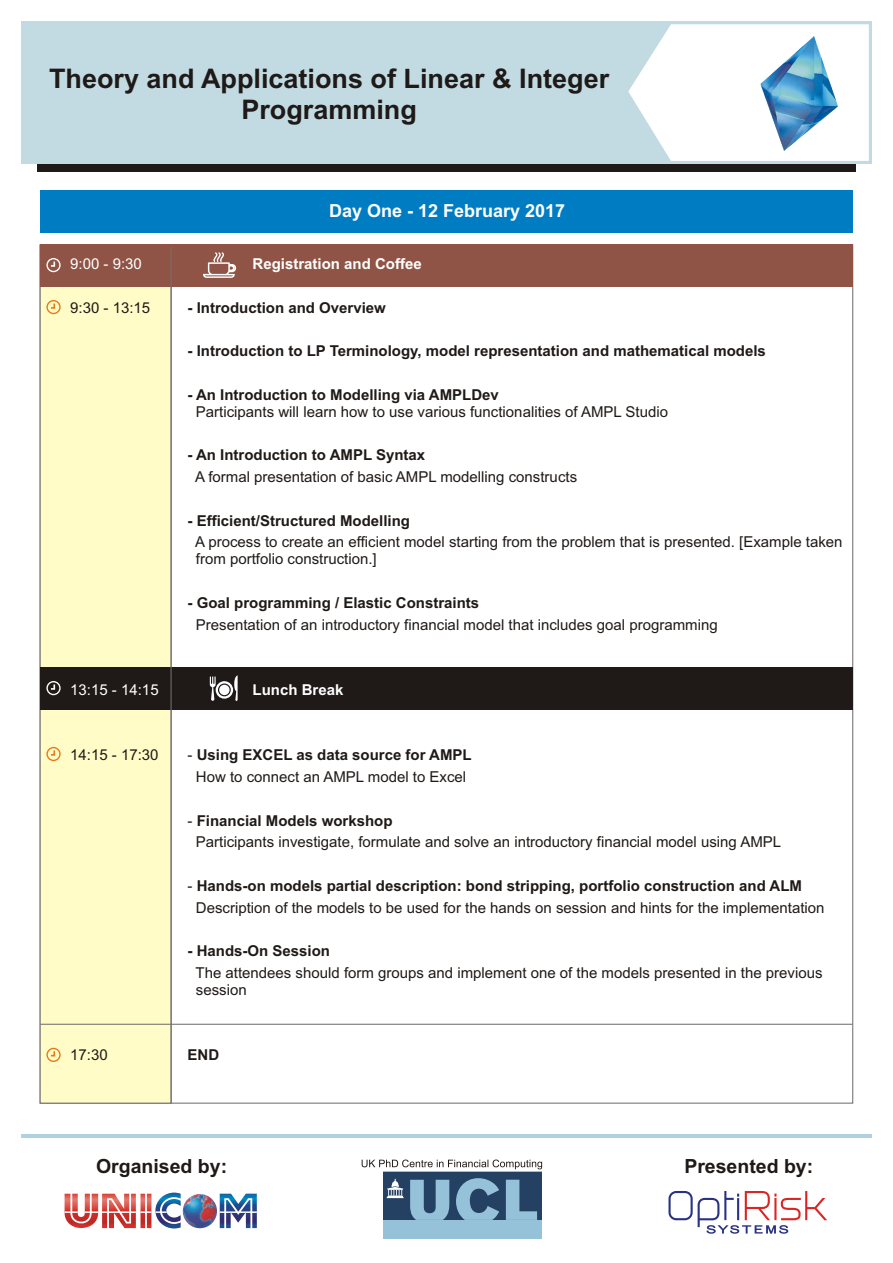
<style>
.page{position:relative;width:893px;height:1263px;background:#fff}
.page>*{position:absolute;margin:0;border:0;box-sizing:border-box;transform-origin:0 0}
.t1{font:700 27px/30.2px "Arial";color:#1f1a17;text-align:center}
.t2{font:700 19.5px "Arial";color:#1f1a17}
.t3{font:700 18px "Arial";color:#fff}
.t4{font:15px/21.8px "Arial";color:#1f1a17}
.t5{font:700 15px "Arial";color:#1f1a17}
.t6{font:700 15px "Arial";color:#fff}
.t7{font:15px "Arial";color:#fff}
.s1{font-weight:700}
</style>
<div class="page">
<div style="left:37px;top:94px;width:819px;height:78px;background:#1f1a17"></div>
<div style="left:21px;top:21px;width:851px;height:143px;background:#c2dbe3"></div>
<div style="left:39px;top:244px;width:133px;height:860px;background:#fffcc7"></div>
<div style="left:40px;top:244px;width:813px;height:42px;background:#8f5445"></div>
<div style="left:40px;top:667px;width:813px;height:42px;background:#1f1a17"></div>
<svg style="left:46px;top:300px;width:15px;height:14px"></svg>
<svg style="left:46px;top:747px;width:15px;height:14px"></svg>
<svg style="left:46px;top:1048px;width:15px;height:14px"></svg>
<hr style="left:40px;top:1024px;width:813px;height:1px;background:#737070">
<hr style="left:171px;top:247px;width:1px;height:856px;background:#737070">
<div style="left:40px;top:190px;width:813px;height:43px;background:#007dc2"></div>
<svg style="left:203px;top:252px;width:33px;height:26px"></svg>
<svg style="left:46px;top:258px;width:15px;height:14px"></svg>
<svg style="left:210px;top:675px;width:28px;height:26px"></svg>
<svg style="left:46px;top:681px;width:15px;height:14px"></svg>
<svg style="left:628px;top:24px;width:241px;height:137px;background:#f6fafb"></svg>
<img style="left:756px;top:33px;width:84px;height:121px">
<hr style="left:21px;top:1134px;width:851px;height:4px;background:#b0d1e0">
<img style="left:65px;top:1192px;width:192px;height:37px">
<svg style="left:668px;top:1191px;width:159px;height:43px"></svg>
<svg style="left:362px;top:1159px;width:180px;height:10px"></svg>
<div style="left:383px;top:1172px;width:159px;height:67px;background:#96c2d9"></div>
<div style="left:383px;top:1172px;width:159px;height:47px;background:#244063"></div>
<svg style="left:410px;top:1178px;width:127px;height:42px"></svg>
<svg style="left:387px;top:1178px;width:17px;height:20px"></svg>
<h1 class="t1" style="left:49px;top:66px;width:562px">Theory and Applications of Linear &amp; Integer<br>Programming</h1>
<p class="t3" style="left:329px;top:204px;width:238px">Day One - 12 February 2017</p>
<p class="t7" style="left:70px;top:258px;width:73px">9:00 - 9:30</p>
<p class="t6" style="left:252px;top:258px;width:171px">Registration and Coffee</p>
<p class="t4" style="left:70px;top:298px;width:82px">9:30 - 13:15</p>
<p class="t5" style="left:187px;top:302px;width:200px">- Introduction and Overview</p>
<p class="t5" style="left:187px;top:345px;width:580px">- Introduction to LP Terminology, model representation and mathematical models</p>
<p class="t5" style="left:187px;top:389px;width:313px">- An Introduction to Modelling via AMPLDev</p>
<p class="t4" style="left:196px;top:402px;width:474px">Participants will learn how to use various functionalities of AMPL Studio</p>
<p class="t5" style="left:187px;top:449px;width:239px">- An Introduction to AMPL Syntax</p>
<p class="t4" style="left:195px;top:467px;width:384px">A formal presentation of basic AMPL modelling constructs</p>
<p class="t5" style="left:187px;top:515px;width:224px">- Efficient/Structured Modelling</p>
<p class="t4" style="left:195px;top:535px;width:649px;line-height:16.8px">A process to create an efficient model starting from the problem that is presented. [Example taken from portfolio construction.]</p>
<p class="t5" style="left:187px;top:597px;width:293px">- Goal programming / Elastic Constraints</p>
<p class="t4" style="left:196px;top:615px;width:523px">Presentation of an introductory financial model that includes goal programming</p>
<p class="t7" style="left:70px;top:684px;width:90px">13:15 - 14:15</p>
<p class="t6" style="left:252px;top:684px;width:92px">Lunch Break</p>
<p class="t4" style="left:70px;top:745px;width:90px">14:15 - 17:30</p>
<p class="t4" style="left:187px;top:745px;width:286px;text-align:center">- <span class="s1">Using EXCEL as data source for AMPL<br></span>How to connect an AMPL model to Excel</p>
<p class="t4" style="left:196px;top:811px;width:587px;text-indent:-8px">- <span class="s1">Financial Models workshop<br></span>Participants investigate, formulate and solve an introductory financial model using AMPL</p>
<p class="t4" style="left:196px;top:876px;width:630px;text-indent:-8px">- <span class="s1">Hands-on models partial description: bond stripping, portfolio construction and ALM<br></span>Description of the models to be used for the hands on session and hints for the implementation</p>
<p class="t5" style="left:187px;top:945px;width:144px">- Hands-On Session</p>
<p class="t4" style="left:196px;top:966px;width:628px;line-height:16.8px">The attendees should form groups and implement one of the models presented in the previous session</p>
<p class="t4" style="left:70px;top:1045px;width:39px">17:30</p>
<p class="t5" style="left:187px;top:1049px;width:33px">END</p>
<h2 class="t2" style="left:96px;top:1159px;width:133px">Organised by:</h2>
<h2 class="t2" style="left:684px;top:1159px;width:130px">Presented by:</h2>
</div>
